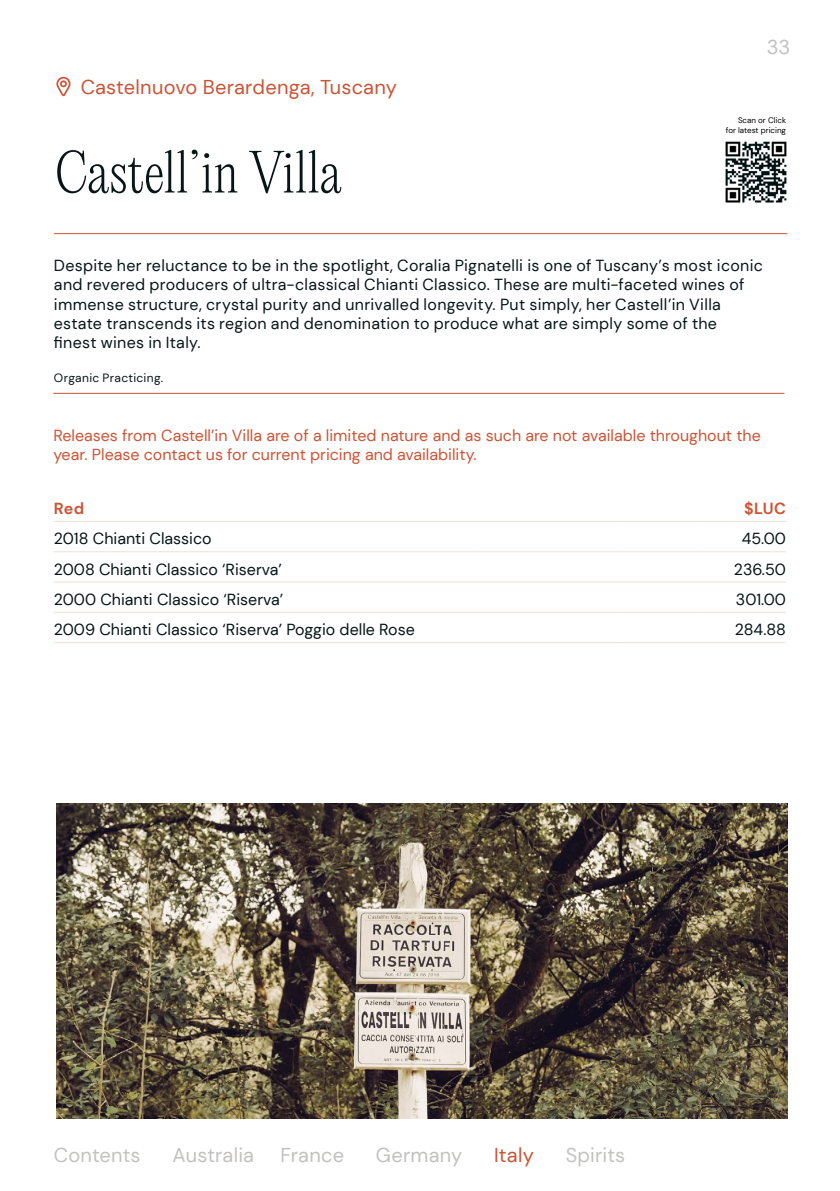
<style>
.page{position:relative;width:840px;height:1191px;background:#fff}
.page>*{position:absolute;margin:0;border:0;box-sizing:border-box;transform-origin:0 0}
.t1{font:200 52px "PP Editorial New";letter-spacing:.005em;color:#071516}
.t2{font:20px "DM Sans";letter-spacing:.01em;color:#cb5435}
.t3{font:20px "DM Sans";letter-spacing:.005em;color:#c2c1c0}
.t4{font:20px "DM Sans";letter-spacing:.005em;color:#c2c2c0}
.t5{font:16px/19.2px "DM Sans";letter-spacing:.015em;color:#071516}
.t6{font:16px/19.2px "DM Sans";color:#cb5435}
.t7{font:700 16px "DM Sans";letter-spacing:.015em;color:#cb5435}
.t8{font:12px "DM Sans";letter-spacing:.025em;color:#071516}
.t9{font:8px/9.6px "DM Sans";color:#000;text-align:right}
</style>
<div class="page">
<svg style="left:56px;top:77px;width:14px;height:19px"></svg>
<hr style="left:54px;top:233px;width:733px;height:1px;background:#cb5435">
<hr style="left:53px;top:393px;width:731px;height:1px;background:#cb5435">
<img style="left:56px;top:803px;width:731px;height:316px">
<img style="left:725px;top:141px;width:62px;height:62px">
<hr style="left:54px;top:521px;width:418px;height:1px;background:#f3ded2">
<hr style="left:472px;top:521px;width:145px;height:1px;background:#f3ded2">
<hr style="left:617px;top:521px;width:86px;height:1px;background:#f3ded2">
<hr style="left:703px;top:521px;width:82px;height:1px;background:#f3ded2">
<hr style="left:54px;top:551px;width:418px;height:1px;background:#f3ded2">
<hr style="left:472px;top:551px;width:145px;height:1px;background:#f3ded2">
<hr style="left:617px;top:551px;width:86px;height:1px;background:#f3ded2">
<hr style="left:703px;top:551px;width:82px;height:1px;background:#f3ded2">
<hr style="left:54px;top:581px;width:418px;height:1px;background:#f3ded2">
<hr style="left:472px;top:581px;width:145px;height:1px;background:#f3ded2">
<hr style="left:617px;top:581px;width:86px;height:1px;background:#f3ded2">
<hr style="left:703px;top:581px;width:82px;height:1px;background:#f3ded2">
<hr style="left:54px;top:612px;width:418px;height:1px;background:#f3ded2">
<hr style="left:472px;top:612px;width:145px;height:1px;background:#f3ded2">
<hr style="left:617px;top:612px;width:86px;height:1px;background:#f3ded2">
<hr style="left:703px;top:612px;width:82px;height:1px;background:#f3ded2">
<hr style="left:54px;top:642px;width:418px;height:1px;background:#f3ded2">
<hr style="left:472px;top:642px;width:145px;height:1px;background:#f3ded2">
<hr style="left:617px;top:642px;width:86px;height:1px;background:#f3ded2">
<hr style="left:703px;top:642px;width:82px;height:1px;background:#f3ded2">
<p class="t2" style="left:81px;top:75px;width:317px">Castelnuovo Berardenga, Tuscany</p>
<h1 class="t1" style="left:55px;top:137px;width:287px">Castell’in Villa</h1>
<p class="t3" style="left:766px;top:34px;width:25px">33</p>
<p class="t9" style="left:725px;top:115px;width:62px">Scan or Click for latest pricing</p>
<p class="t5" style="left:54px;top:256px;width:710px">Despite her reluctance to be in the spotlight, Coralia Pignatelli is one of Tuscany’s most iconic and revered producers of ultra-classical Chianti Classico. These are multi-faceted wines of immense structure, crystal purity and unrivalled longevity. Put simply, her Castell’in Villa estate transcends its region and denomination to produce what are simply some of the finest wines in Italy.</p>
<p class="t8" style="left:54px;top:370px;width:111px">Organic Practicing.</p>
<p class="t6" style="left:53px;top:426px;width:708px">Releases from Castell’in Villa are of a limited nature and as such are not available throughout the year. Please contact us for current pricing and availability.</p>
<p class="t7" style="left:54px;top:498px;width:32px">Red</p>
<p class="t7" style="left:743px;top:498px;width:43px">$LUC</p>
<p class="t5" style="left:54px;top:529px;width:159px">2018 Chianti Classico</p>
<p class="t5" style="left:741px;top:529px;width:46px">45.00</p>
<p class="t5" style="left:54px;top:559px;width:229px">2008 Chianti Classico ‘Riserva’</p>
<p class="t5" style="left:733px;top:559px;width:54px">236.50</p>
<p class="t5" style="left:54px;top:590px;width:231px">2000 Chianti Classico ‘Riserva’</p>
<p class="t5" style="left:735px;top:590px;width:51px">301.00</p>
<p class="t5" style="left:54px;top:620px;width:362px">2009 Chianti Classico ‘Riserva’ Poggio delle Rose</p>
<p class="t5" style="left:734px;top:620px;width:52px">284.88</p>
<p class="t4" style="left:54px;top:1142px;width:88px">Contents</p>
<p class="t3" style="left:172px;top:1142px;width:83px">Australia</p>
<p class="t3" style="left:280px;top:1142px;width:65px">France</p>
<p class="t3" style="left:376px;top:1142px;width:88px">Germany</p>
<p class="t2" style="left:494px;top:1142px;width:41px">Italy</p>
<p class="t4" style="left:565px;top:1142px;width:61px">Spirits</p>
</div>
